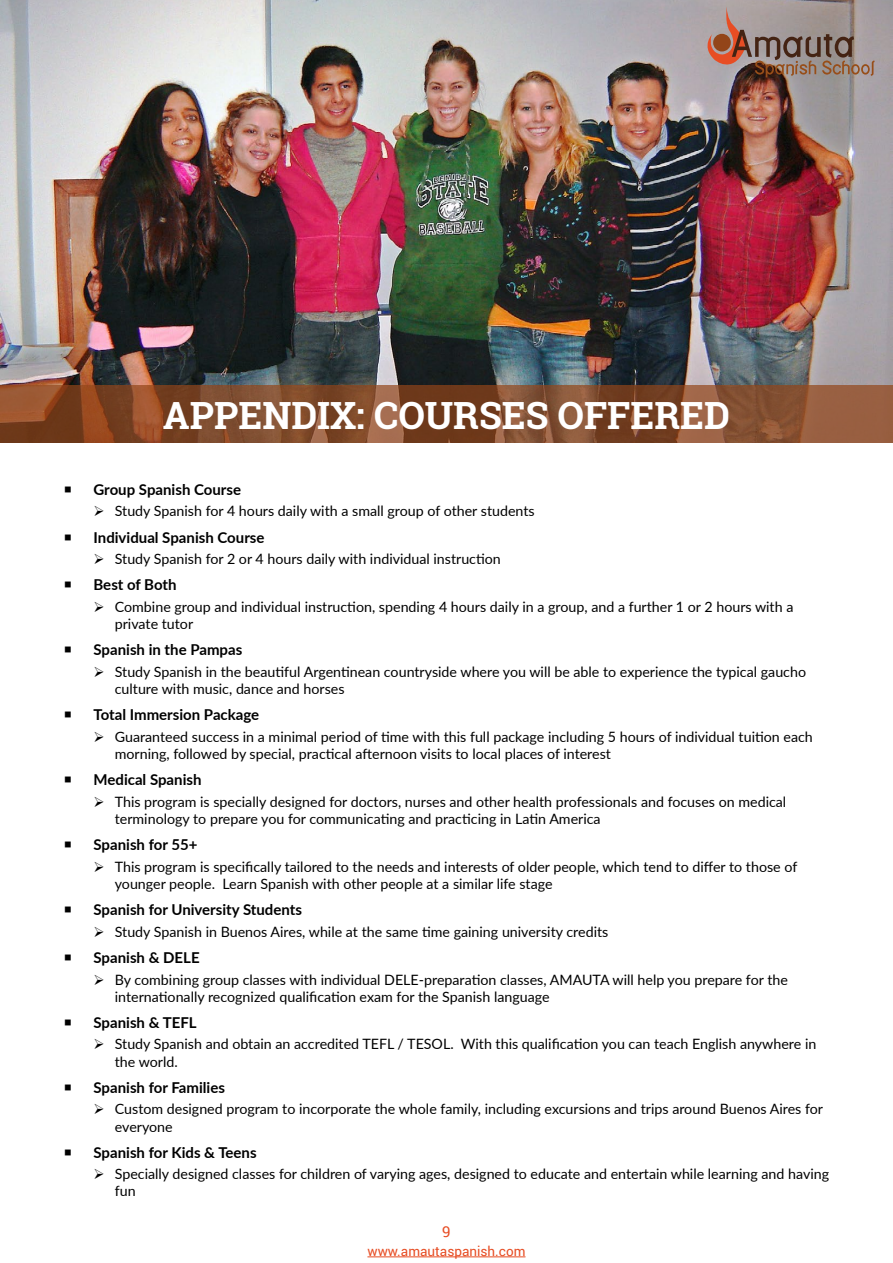
<style>
.page{position:relative;width:893px;height:1263px;background:#fff}
.page>*{position:absolute;margin:0;border:0;box-sizing:border-box;transform-origin:0 0}
.t1{font:700 37.5px "Roboto Slab";color:#fff}
.t2{font:700 15px "Lato";color:#000}
.t3{font:15px "Roboto";color:#e74d24}
.t4{font:14.25px/17.1px "Lato";color:#000}
.t5{font:13.5px "Roboto";color:#e74d24}
</style>
<div class="page">
<hr style="left:367px;top:1256px;width:158px;height:1px;background:#e74d24">
<img style="left:0;top:0;width:893px;height:385px">
<svg style="left:0;top:385px;width:893px;height:58px;background:#844d2e"></svg>
<svg style="left:699px;top:7px;width:176px;height:70px;background:#9a837d"></svg>
<h1 class="t1" style="left:163px;top:390px;width:569px">APPENDIX: COURSES OFFERED</h1>
<p class="t2" style="left:94px;top:478px;width:149px">Group Spanish Course</p>
<p class="t4" style="left:115px;top:502px;width:421px">Study Spanish for 4 hours daily with a small group of other students</p>
<p class="t2" style="left:94px;top:526px;width:172px">Individual Spanish Course</p>
<p class="t4" style="left:115px;top:550px;width:388px">Study Spanish for 2 or 4 hours daily with individual instruction</p>
<p class="t2" style="left:94px;top:574px;width:85px">Best of Both</p>
<p class="t4" style="left:115px;top:597px;width:680px">Combine group and individual instruction, spending 4 hours daily in a group, and a further 1 or 2 hours with a private tutor</p>
<p class="t2" style="left:94px;top:639px;width:150px">Spanish in the Pampas</p>
<p class="t4" style="left:115px;top:662px;width:693px">Study Spanish in the beautiful Argentinean countryside where you will be able to experience the typical gaucho culture with music, dance and horses</p>
<p class="t2" style="left:94px;top:704px;width:167px">Total Immersion Package</p>
<p class="t4" style="left:115px;top:727px;width:700px">Guaranteed success in a minimal period of time with this full package including 5 hours of individual tuition each morning, followed by special, practical afternoon visits to local places of interest</p>
<p class="t2" style="left:94px;top:769px;width:110px">Medical Spanish</p>
<p class="t4" style="left:115px;top:792px;width:673px">This program is specially designed for doctors, nurses and other health professionals and focuses on medical terminology to prepare you for communicating and practicing in Latin America</p>
<p class="t2" style="left:94px;top:834px;width:106px">Spanish for 55+</p>
<p class="t4" style="left:115px;top:857px;width:684px">This program is specifically tailored to the needs and interests of older people, which tend to differ to those of younger people. Learn Spanish with other people at a similar life stage</p>
<p class="t2" style="left:94px;top:899px;width:210px">Spanish for University Students</p>
<p class="t4" style="left:115px;top:922px;width:495px">Study Spanish in Buenos Aires, while at the same time gaining university credits</p>
<p class="t2" style="left:94px;top:947px;width:108px">Spanish &amp; DELE</p>
<p class="t4" style="left:115px;top:970px;width:675px">By combining group classes with individual DELE-preparation classes, AMAUTA will help you prepare for the internationally recognized qualification exam for the Spanish language</p>
<p class="t2" style="left:94px;top:1011px;width:105px">Spanish &amp; TEFL</p>
<p class="t4" style="left:115px;top:1035px;width:703px">Study Spanish and obtain an accredited TEFL / TESOL. With this qualification you can teach English anywhere in the world.</p>
<p class="t2" style="left:94px;top:1076px;width:133px">Spanish for Families</p>
<p class="t4" style="left:115px;top:1100px;width:710px">Custom designed program to incorporate the whole family, including excursions and trips around Buenos Aires for everyone</p>
<p class="t2" style="left:94px;top:1141px;width:165px">Spanish for Kids &amp; Teens</p>
<p class="t4" style="left:115px;top:1165px;width:716px">Specially designed classes for children of varying ages, designed to educate and entertain while learning and having fun</p>
<p class="t3" style="left:442px;top:1221px;width:10px">9</p>
<p class="t5" style="left:367px;top:1241px;width:160px">www.amautaspanish.com</p>
</div>
